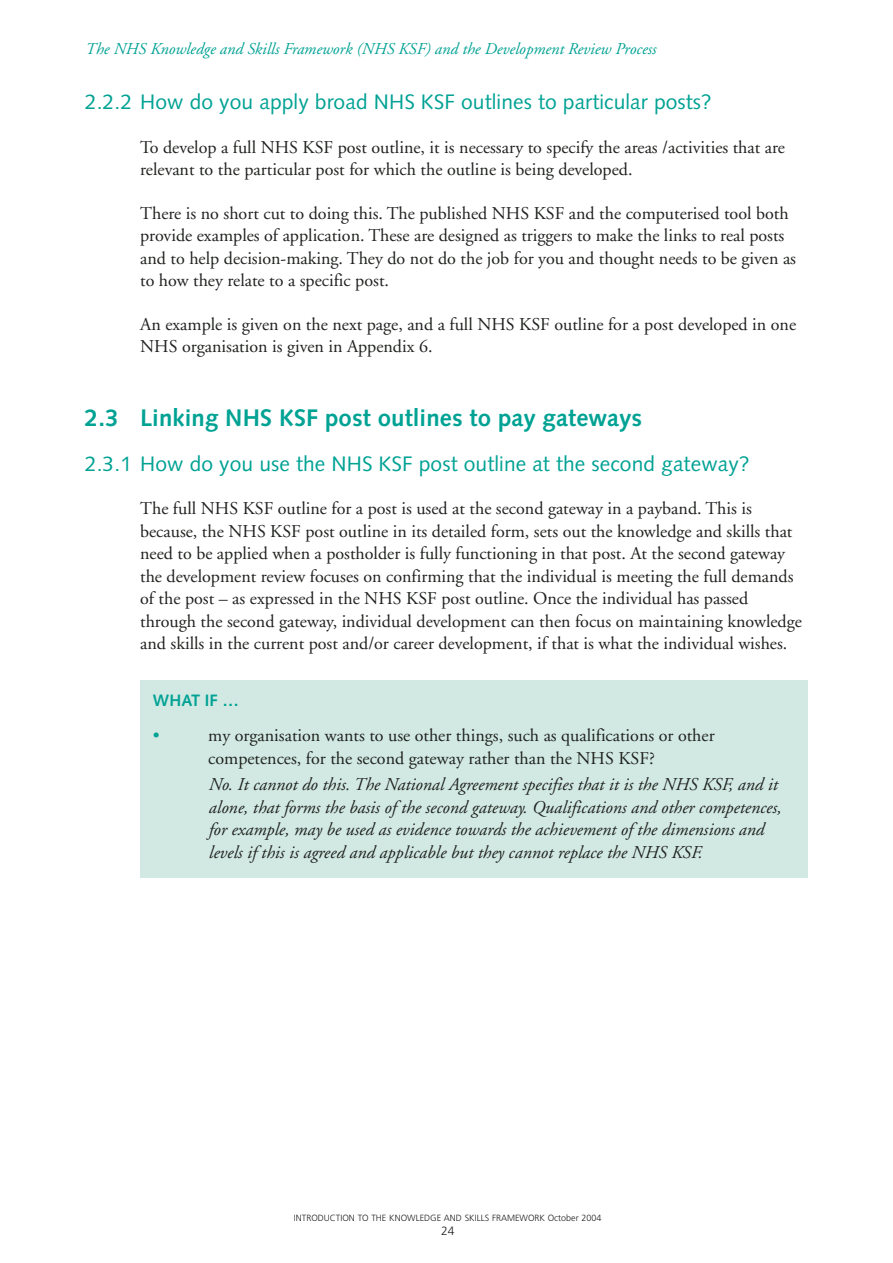
<style>
.page{position:relative;width:893px;height:1263px;background:#fff}
.page>*{position:absolute;margin:0;border:0;box-sizing:border-box;transform-origin:0 0}
.t1{font:700 24px "Syntax";letter-spacing:.005em;color:#00a294}
.t2{font:21px "Syntax";letter-spacing:.005em;color:#00a294}
.t3{font:18px/22.5px "Adobe Garamond";color:#1f221e}
.t4{font:italic 18px/22.5px "Adobe Garamond";color:#1f221e}
.t5{font:18px "Adobe Garamond";color:#00a294}
.t6{font:italic 16.5px "Adobe Garamond";color:#00a294}
.t7{font:700 16.5px "Syntax";color:#00a294}
.t8{font:300 12px "Frutiger";color:#1f221e}
.t9{font:300 9px "Frutiger";color:#1f221e}
</style>
<div class="page">
<div style="left:140px;top:680px;width:668px;height:198px;background:#d2e9e3"></div>
<p class="t6" style="left:85px;top:43px;width:572px">The NHS Knowledge and Skills Framework (NHS KSF) and the Development Review Process</p>
<p class="t2" style="left:85px;top:94px;width:628px">2.2.2 How do you apply broad NHS KSF outlines to particular posts?</p>
<p class="t3" style="left:140px;top:138px;width:646px">To develop a full NHS KSF post outline, it is necessary to specify the areas /activities that are relevant to the particular post for which the outline is being developed.</p>
<p class="t3" style="left:140px;top:204px;width:657px">There is no short cut to doing this. The published NHS KSF and the computerised tool both provide examples of application. These are designed as triggers to make the links to real posts and to help decision-making. They do not do the job for you and thought needs to be given as to how they relate to a specific post.</p>
<p class="t3" style="left:140px;top:315px;width:657px">An example is given on the next page, and a full NHS KSF outline for a post developed in one<br>NHS organisation is given in Appendix 6.</p>
<h1 class="t1" style="left:85px;top:408px;width:559px">2.3 Linking NHS KSF post outlines to pay gateways</h1>
<p class="t2" style="left:85px;top:455px;width:666px">2.3.1 How do you use the NHS KSF post outline at the second gateway?</p>
<p class="t3" style="left:140px;top:499px;width:663px">The full NHS KSF outline for a post is used at the second gateway in a payband. This is because, the NHS KSF post outline in its detailed form, sets out the knowledge and skills that need to be applied when a postholder is fully functioning in that post. At the second gateway the development review focuses on confirming that the individual is meeting the full demands of the post – as expressed in the NHS KSF post outline. Once the individual has passed through the second gateway, individual development can then focus on maintaining knowledge and skills in the current post and/or career development, if that is what the individual wishes.</p>
<p class="t7" style="left:153px;top:693px;width:87px">WHAT IF …</p>
<p class="t5" style="left:153px;top:728px;width:8px">•</p>
<p class="t3" style="left:208px;top:726px;width:508px">my organisation wants to use other things, such as qualifications or other competences, for the second gateway rather than the NHS KSF?</p>
<p class="t4" style="left:208px;top:775px;width:574px">No. It cannot do this. The National Agreement specifies that it is the NHS KSF, and it alone, that forms the basis of the second gateway. Qualifications and other competences, for example, may be used as evidence towards the achievement of the dimensions and levels if this is agreed and applicable but they cannot replace the NHS KSF.</p>
<p class="t9" style="left:294px;top:1215px;width:309px">INTRODUCTION TO THE KNOWLEDGE AND SKILLS FRAMEWORK October 2004</p>
<p class="t8" style="left:441px;top:1226px;width:15px">24</p>
</div>
